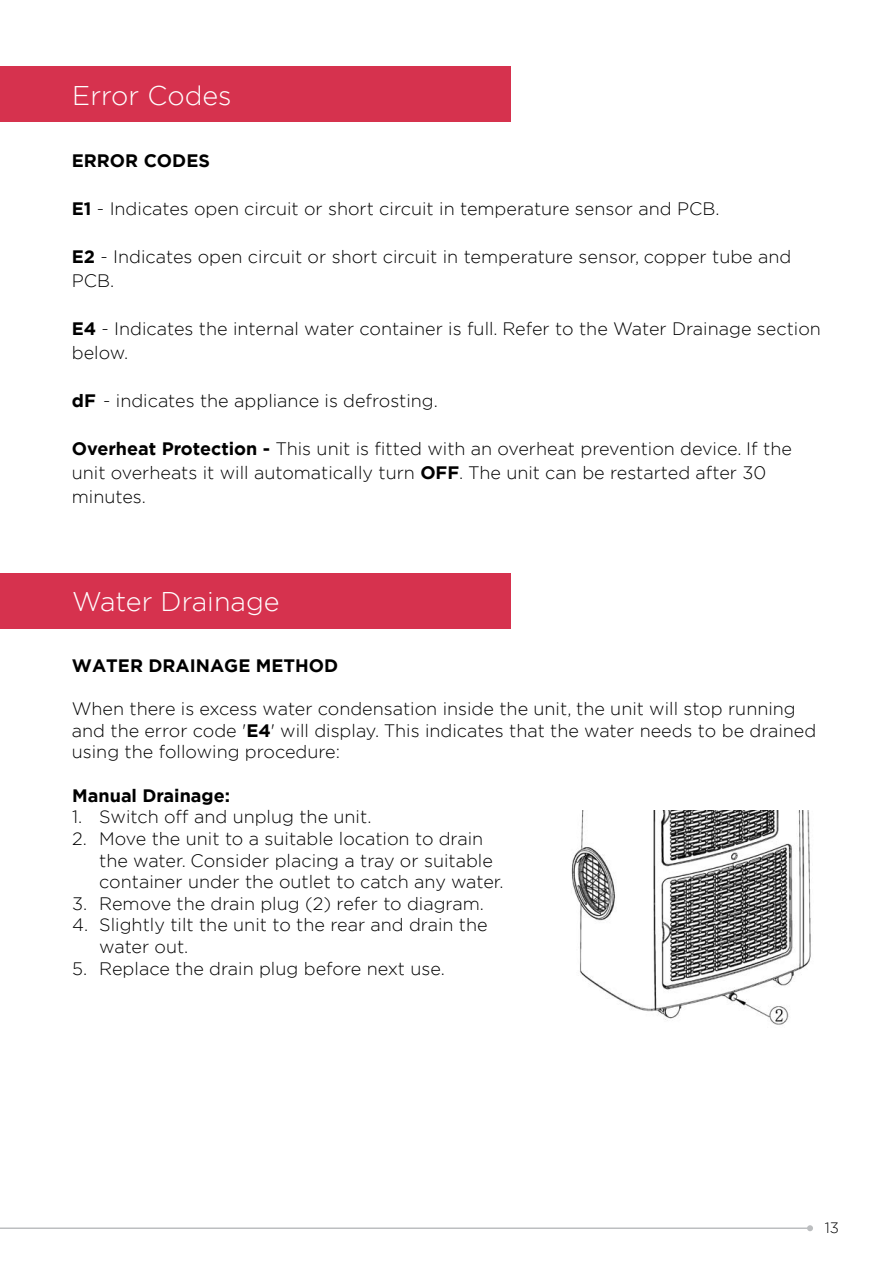
<style>
.page{position:relative;width:893px;height:1263px;background:#fff}
.page>*{position:absolute;margin:0;border:0;box-sizing:border-box;transform-origin:0 0}
.t1{font:300 27px "Gotham";color:#fff}
.t2{font:300 18px/21.6px "Gotham";color:#000}
.t3{font:700 18px "Gotham";color:#000}
.t4{font:300 15px "Gotham";color:#000}
.s1{font-weight:700}
</style>
<div class="page">
<div style="left:0;top:66px;width:510px;height:55px;background:#d6324e"></div>
<div style="left:0;top:573px;width:510px;height:55px;background:#d6324e"></div>
<img style="left:571px;top:810px;width:240px;height:215px">
<hr style="left:0;top:1227px;width:810px;height:2px;background:#bcbec0">
<svg style="left:807px;top:1225px;width:6px;height:6px"></svg>
<h1 class="t1" style="left:72px;top:78px;width:161px">Error Codes</h1>
<p class="t3" style="left:72px;top:149px;width:140px">ERROR CODES</p>
<p class="t2" style="left:72px;top:197px;width:649px"><span class="s1">E1</span> - Indicates open circuit or short circuit in temperature sensor and PCB.</p>
<p class="t2" style="left:72px;top:244px;width:721px;line-height:24px"><span class="s1">E2</span> - Indicates open circuit or short circuit in temperature sensor, copper tube and<br>PCB.</p>
<p class="t2" style="left:72px;top:316px;width:750px;line-height:24px"><span class="s1">E4</span> - Indicates the internal water container is full. Refer to the Water Drainage section below.</p>
<p class="t2" style="left:72px;top:389px;width:368px"><span class="s1">dF</span> - indicates the appliance is defrosting.</p>
<p class="t2" style="left:72px;top:436px;width:721px;line-height:24px"><span class="s1">Overheat Protection -</span> This unit is fitted with an overheat prevention device. If the unit overheats it will automatically turn <span class="s1">OFF</span>. The unit can be restarted after 30 minutes.</p>
<h1 class="t1" style="left:72px;top:585px;width:209px">Water Drainage</h1>
<p class="t3" style="left:72px;top:653px;width:268px">WATER DRAINAGE METHOD</p>
<p class="t2" style="left:72px;top:697px;width:746px">When there is excess water condensation inside the unit, the unit will stop running and the error code '<span class="s1">E4</span>' will display. This indicates that the water needs to be drained using the following procedure:</p>
<p class="t3" style="left:72px;top:783px;width:159px">Manual Drainage:</p>
<p class="t2" style="left:72px;top:806px;width:301px">1. Switch off and unplug the unit.</p>
<p class="t2" style="left:99px;top:827px;width:406px;text-indent:-27px">2. Move the unit to a suitable location to drain the water. Consider placing a tray or suitable container under the outlet to catch any water.</p>
<p class="t2" style="left:72px;top:892px;width:413px">3. Remove the drain plug (2) refer to diagram.</p>
<p class="t2" style="left:99px;top:914px;width:390px;text-indent:-27px">4. Slightly tilt the unit to the rear and drain the water out.</p>
<p class="t2" style="left:72px;top:957px;width:374px">5. Replace the drain plug before next use.</p>
<p class="t4" style="left:825px;top:1218px;width:16px">13</p>
</div>
